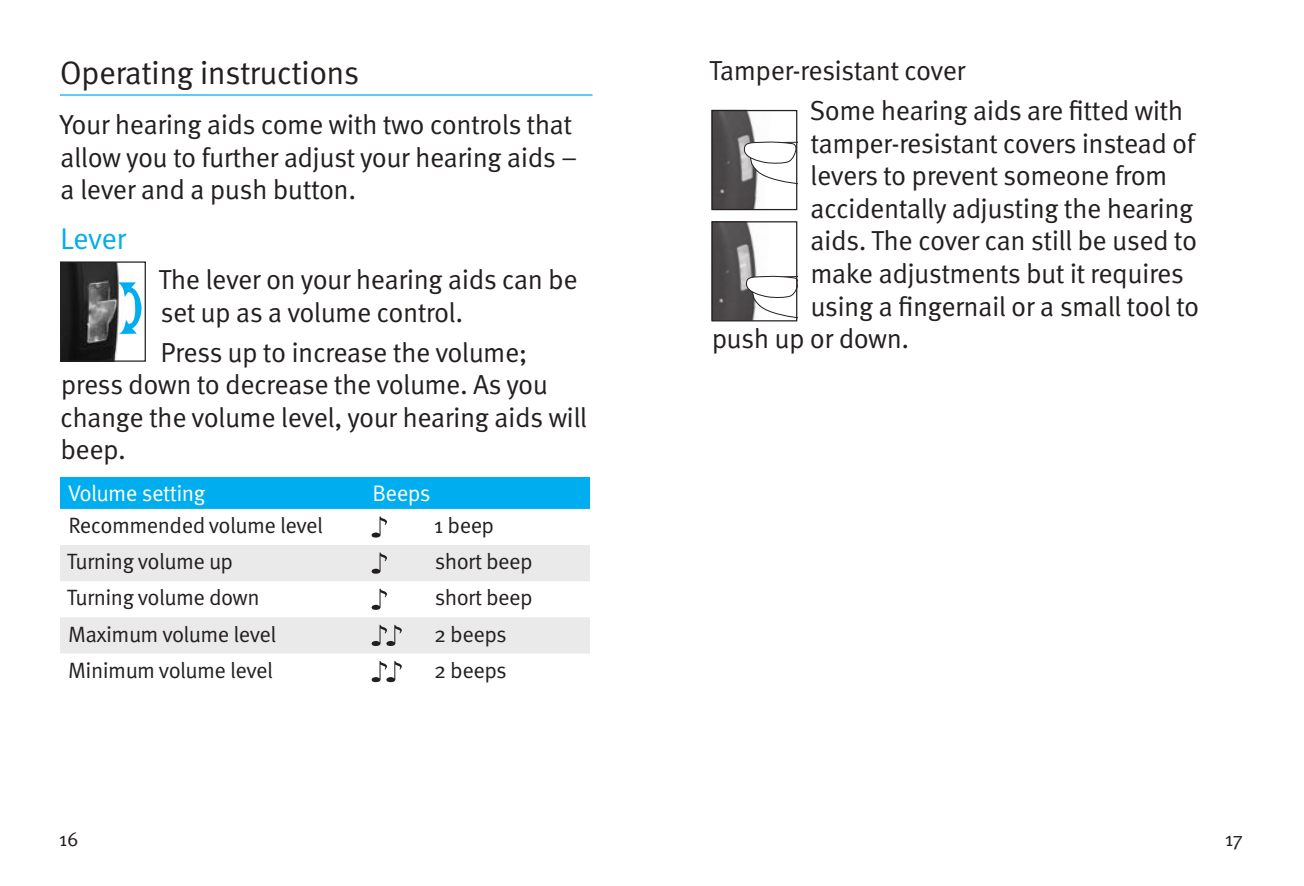
<style>
.page{position:relative;width:1304px;height:886px;background:#fff}
.page>*{position:absolute;margin:0;border:0;box-sizing:border-box;transform-origin:0 0}
.t1{font:32.5px "Meta OT Norm";letter-spacing:-.02em;color:#241f1f}
.t2{font:30px "Meta Pro Norm";letter-spacing:-.025em;color:#00aeef}
.t3{font:27.5px/32.5px "Meta Pro Norm";letter-spacing:-.02em;color:#241f1f}
.t4{font:22.5px "Meta Pro Norm";letter-spacing:-.025em;color:#fff}
.t5{font:22.25px "Meta Pro Norm";letter-spacing:-.025em;color:#241f1f}
.t6{font:20px "Meta Pro Norm";color:#241f1f}
</style>
<div class="page">
<hr style="left:60px;top:94px;width:532px;height:2px;background:#00aeef">
<div style="left:60px;top:477px;width:530px;height:32px;background:#00aeef"></div>
<svg style="left:60px;top:545px;width:530px;height:108px;fill:#ebeaea"></svg>
<svg style="left:372px;top:516px;width:15px;height:21px"></svg>
<svg style="left:372px;top:552px;width:15px;height:22px"></svg>
<svg style="left:372px;top:589px;width:15px;height:21px"></svg>
<svg style="left:372px;top:625px;width:30px;height:21px"></svg>
<svg style="left:372px;top:661px;width:30px;height:21px"></svg>
<img style="left:62px;top:263px;width:57px;height:97px">
<div style="left:60px;top:261px;width:86px;height:101px;border:1px solid #241f1f"></div>
<img style="left:713px;top:112px;width:44px;height:96px">
<svg style="left:743px;top:141px;width:52px;height:45px"></svg>
<div style="left:711px;top:110px;width:86px;height:100px;border:1px solid #241f1f"></div>
<img style="left:713px;top:223px;width:44px;height:96px">
<svg style="left:745px;top:275px;width:50px;height:44px"></svg>
<div style="left:711px;top:221px;width:86px;height:100px;border:1px solid #241f1f"></div>
<svg style="left:118px;top:282px;width:23px;height:52px"></svg>
<p class="t1" style="left:60px;top:54px;width:301px">Operating instructions</p>
<p class="t3" style="left:60px;top:107px;width:519px">Your hearing aids come with two controls that allow you to further adjust your hearing aids – a lever and a push button.</p>
<p class="t2" style="left:60px;top:216px;width:68px">Lever</p>
<p class="t3" style="left:159px;top:262px;width:421px">The lever on your hearing aids can be set up as a volume control.</p>
<p class="t3" style="left:60px;top:334px;width:529px;text-indent:100px">Press up to increase the volume; press down to decrease the volume. As you change the volume level, your hearing aids will beep.</p>
<p class="t4" style="left:68px;top:477px;width:139px">Volume setting</p>
<p class="t4" style="left:372px;top:477px;width:60px">Beeps</p>
<p class="t5" style="left:68px;top:509px;width:256px">Recommended volume level</p>
<p class="t5" style="left:434px;top:509px;width:62px">1 beep</p>
<p class="t5" style="left:67px;top:545px;width:168px">Turning volume up</p>
<p class="t5" style="left:435px;top:545px;width:100px">short beep</p>
<p class="t5" style="left:67px;top:581px;width:195px">Turning volume down</p>
<p class="t5" style="left:435px;top:581px;width:100px">short beep</p>
<p class="t5" style="left:68px;top:617px;width:210px">Maximum volume level</p>
<p class="t5" style="left:434px;top:617px;width:74px">2 beeps</p>
<p class="t5" style="left:68px;top:653px;width:206px">Minimum volume level</p>
<p class="t5" style="left:434px;top:653px;width:74px">2 beeps</p>
<p class="t3" style="left:810px;top:49px;width:375px;line-height:40px;text-indent:-100px">Tamper-resistant cover<br>Some hearing aids are fitted with</p>
<p class="t3" style="left:811px;top:125px;width:386px">tamper-resistant covers instead of</p>
<p class="t3" style="left:810px;top:158px;width:359px">levers to prevent someone from</p>
<p class="t3" style="left:810px;top:190px;width:385px">accidentally adjusting the hearing</p>
<p class="t3" style="left:810px;top:223px;width:388px">aids. The cover can still be used to</p>
<p class="t3" style="left:810px;top:255px;width:375px">make adjustments but it requires</p>
<p class="t3" style="left:810px;top:288px;width:390px">using a fingernail or a small tool to</p>
<p class="t3" style="left:712px;top:320px;width:199px">push up or down.</p>
<p class="t6" style="left:59px;top:823px;width:21px">16</p>
<p class="t6" style="left:1225px;top:823px;width:19px">17</p>
</div>
